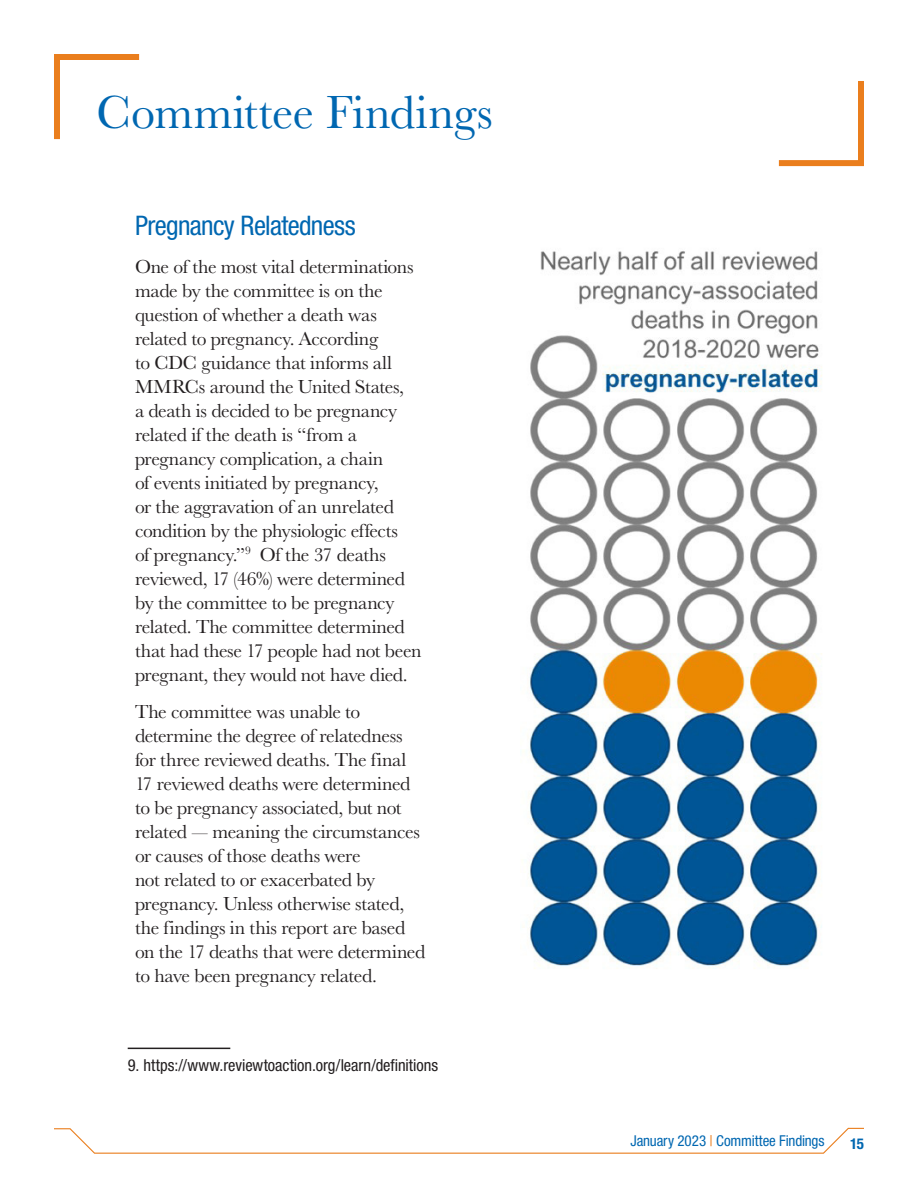
<style>
.page{position:relative;width:918px;height:1188px;background:#fff}
.page>*{position:absolute;margin:0;border:0;box-sizing:border-box;transform-origin:0 0}
.t1{font:48px "Baskerville URW";letter-spacing:-.005em;color:#0067b1}
.t2{font:condensed 27px "Helvetica Neue LT Std";letter-spacing:-.025em;color:#0067b1}
.Body{font:19.5px/24px "Baskerville URW";letter-spacing:-.02em;color:#231f20}
.t3{font:condensed 16.5px "Helvetica Neue LT Std";color:#231f20}
.t4{font:condensed 15px "Helvetica Neue LT Std";letter-spacing:-.01em;color:#0067b1}
.t5{font:700 condensed 15px "Helvetica Neue LT Std";color:#0067b1}
.s1{color:#ea7e1d}
</style>
<div class="page">
<svg style="left:54px;top:1127px;width:810px;height:27px"></svg>
<svg style="left:778px;top:81px;width:86px;height:86px"></svg>
<svg style="left:54px;top:54px;width:86px;height:86px"></svg>
<img style="left:523px;top:251px;width:299px;height:718px">
<hr style="left:128px;top:1048px;width:102px;height:1px;background:#231f20">
<h1 class="t1" style="left:97px;top:80px;width:398px">Committee Findings</h1>
<p class="t2" style="left:135px;top:210px;width:222px">Pregnancy Relatedness</p>
<p class="Body" style="left:135px;top:254px;width:288px">One of the most vital determinations made by the committee is on the question of whether a death was related to pregnancy. According<br>to CDC guidance that informs all MMRCs around the United States,<br>a death is decided to be pregnancy related if the death is “from a pregnancy complication, a chain<br>of events initiated by pregnancy,<br>or the aggravation of an unrelated condition by the physiologic effects<br>of pregnancy.”<sup>9</sup> Of the 37 deaths reviewed, 17 (46%) were determined by the committee to be pregnancy related. The committee determined that had these 17 people had not been pregnant, they would not have died.</p>
<p class="Body" style="left:135px;top:699px;width:292px">The committee was unable to determine the degree of relatedness for three reviewed deaths. The final 17 reviewed deaths were determined to be pregnancy associated, but not related — meaning the circumstances or causes of those deaths were<br>not related to or exacerbated by pregnancy. Unless otherwise stated, the findings in this report are based on the 17 deaths that were determined to have been pregnancy related.</p>
<p class="t3" style="left:128px;top:1055px;width:312px">9. https://www.reviewtoaction.org/learn/definitions</p>
<p class="t4" style="left:630px;top:1132px;width:196px">January 2023 <span class="s1">|</span> Committee Findings</p>
<p class="t5" style="left:850px;top:1135px;width:15px">15</p>
</div>
